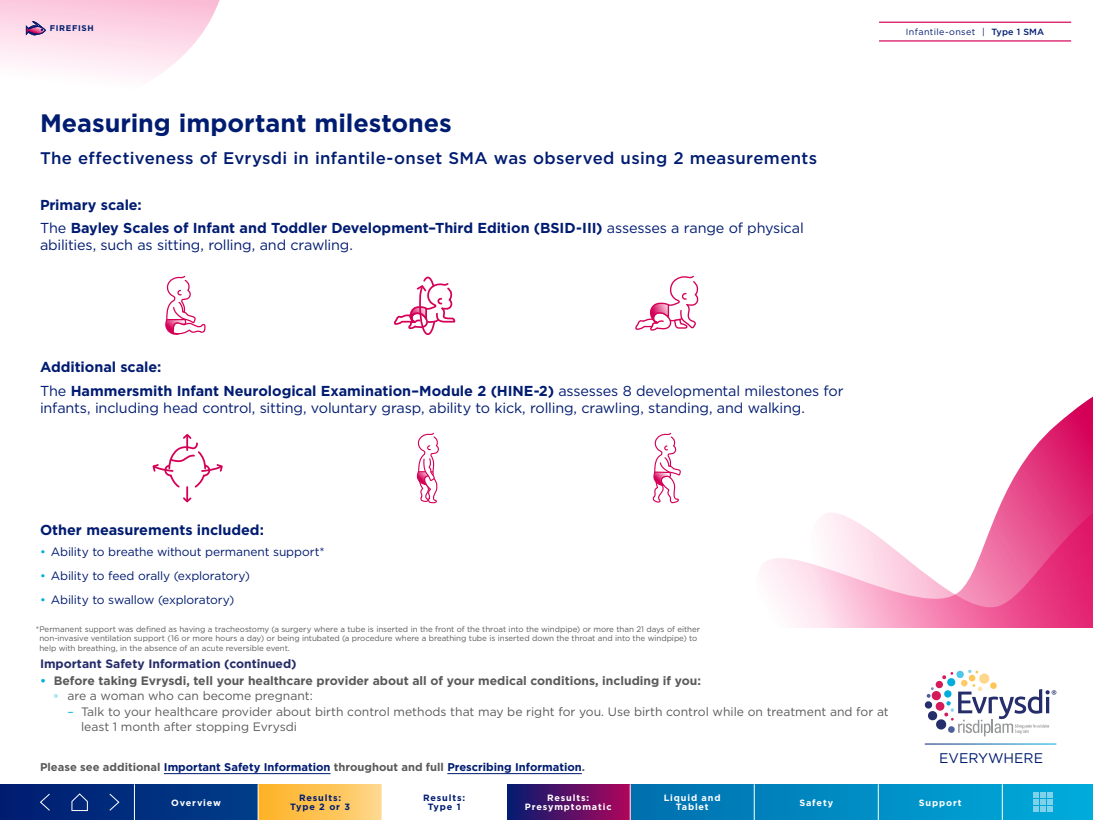
<style>
.page{position:relative;width:1093px;height:820px;background:#fff}
.page>*{position:absolute;margin:0;border:0;box-sizing:border-box;transform-origin:0 0}
.t1{font:700 25.2px "Gotham";color:#001c71}
.t2{font:500 16.8px "Gotham";letter-spacing:.02em;color:#001c71}
.t3{font:700 14.4px/23.5px "Gotham";letter-spacing:-.005em;color:#001c71}
.t4{font:14.4px "Gotham";letter-spacing:-.015em;color:#001c71}
.t5{font:14px "Gotham";color:#001c71}
.t6{font:12.16px/15.2px "Gotham";color:#5a5a5a}
.t7{font:700 12.16px/15.2px "Gotham";color:#5a5a5a}
.t8{font:700 12.16px "Gotham";color:#252c6a}
.t9{font:12px "Gotham";letter-spacing:-.01em;color:#001c71}
.t10{font:700 11.2px "Gotham";color:#001c71}
.t11{font:700 9.12px/9.1px "Gotham";letter-spacing:.095em;color:#fff;text-align:center}
.t12{font:700 9.12px/9.1px "Gotham";letter-spacing:.095em;color:#001c71;text-align:center}
.t13{font:8.96px "Gotham";letter-spacing:.04em;color:#001c71}
.t14{font:700 8.24px "Gotham";letter-spacing:.08em;color:#001c71}
.t15{font:8px/9.6px "Gotham";letter-spacing:-.005em;color:#5a5a5a}
.s1{font-weight:400}
.s2{font-weight:500}
.s3{color:#00aedd}
.s4{font-family:"Arial";font-weight:400;color:#00aedd}
.s5{color:#5a5a5a}
</style>
<div class="page">
<svg style="left:761px;top:396px;width:332px;height:209px"></svg>
<svg style="left:785px;top:512px;width:308px;height:116px"></svg>
<hr style="left:879px;top:40px;width:192px;height:2px;background:#d50057">
<hr style="left:879px;top:22px;width:192px;height:1px;background:#d50057">
<svg style="left:0;top:0;width:220px;height:79px"></svg>
<svg style="left:165px;top:275px;width:41px;height:60px"></svg>
<svg style="left:417px;top:433px;width:22px;height:70px"></svg>
<svg style="left:653px;top:433px;width:27px;height:70px"></svg>
<svg style="left:394px;top:276px;width:61px;height:59px"></svg>
<svg style="left:635px;top:275px;width:63px;height:56px"></svg>
<svg style="left:153px;top:434px;width:70px;height:68px"></svg>
<hr style="left:164px;top:773px;width:166px;height:1px;background:#001c71">
<hr style="left:447px;top:773px;width:135px;height:1px;background:#001c71">
<svg style="left:925px;top:669px;width:131px;height:67px"></svg>
<svg style="left:0;top:784px;width:1093px;height:35px;background:#006cac"></svg>
<div style="left:506px;top:783px;width:124px;height:36px;background:linear-gradient(to right,#001c71,#ae055b)"></div>
<div style="left:258px;top:783px;width:124px;height:36px;background:linear-gradient(to right,#feb121,#fed688)"></div>
<hr style="left:134px;top:783px;width:1px;height:36px;background:#fff">
<hr style="left:258px;top:783px;width:1px;height:36px;background:#fff">
<hr style="left:506px;top:783px;width:1px;height:36px;background:#fff">
<hr style="left:630px;top:783px;width:1px;height:36px;background:#fff">
<hr style="left:878px;top:783px;width:1px;height:36px;background:#fff">
<hr style="left:754px;top:783px;width:1px;height:36px;background:#fff">
<hr style="left:1002px;top:783px;width:1px;height:36px;background:#fff">
<svg style="left:1032px;top:791px;width:21px;height:20px"></svg>
<svg style="left:39px;top:792px;width:12px;height:19px"></svg>
<svg style="left:109px;top:792px;width:11px;height:19px"></svg>
<svg style="left:71px;top:792px;width:17px;height:18px"></svg>
<div style="left:382px;top:781px;width:124px;height:38px;background:#fff"></div>
<p class="t14" style="left:50px;top:23px;width:46px">FIREFISH</p>
<h1 class="t1" style="left:40px;top:106px;width:413px">Measuring important milestones</h1>
<h2 class="t2" style="left:40px;top:147px;width:779px">The effectiveness of Evrysdi in infantile-onset SMA was observed using 2 measurements</h2>
<h3 class="t3" style="left:40px;top:192px;width:765px">Primary scale:<br><span class="s1">The</span> Bayley Scales of Infant and Toddler Development–Third Edition (BSID-III) <span class="s1">assesses a range of physical</span></h3>
<h3 class="t4" style="left:40px;top:236px;width:314px">abilities, such as sitting, rolling, and crawling.</h3>
<p class="t13" style="left:906px;top:26px;width:140px">Infantile-onset | <span class="s2">Type 1 SMA</span></p>
<h3 class="t3" style="left:40px;top:355px;width:805px">Additional scale:<br><span class="s1">The</span> Hammersmith Infant Neurological Examination–Module 2 (HINE-2) <span class="s1">assesses 8 developmental milestones for</span></h3>
<h3 class="t4" style="left:40px;top:398px;width:766px">infants, including head control, sitting, voluntary grasp, ability to kick, rolling, crawling, standing, and walking.</h3>
<h3 class="t3" style="left:40px;top:517px;width:225px">Other measurements included:</h3>
<h3 class="t9" style="left:40px;top:544px;width:286px"><span class="s3">•</span> Ability to breathe without permanent support*</h3>
<h3 class="t9" style="left:40px;top:567px;width:211px"><span class="s3">•</span> Ability to feed orally (exploratory)</h3>
<h3 class="t9" style="left:40px;top:591px;width:196px"><span class="s3">•</span> Ability to swallow (exploratory)</h3>
<p class="t15" style="left:39px;top:623px;width:662px;text-indent:-3px">*Permanent support was defined as having a tracheostomy (a surgery where a tube is inserted in the front of the throat into the windpipe) or more than 21 days of either non-invasive ventilation support (16 or more hours a day) or being intubated (a procedure where a breathing tube is inserted down the throat and into the windpipe) to help with breathing, in the absence of an acute reversible event.</p>
<h3 class="t8" style="left:40px;top:655px;width:258px">Important Safety Information (continued)</h3>
<h3 class="t7" style="left:54px;top:672px;width:649px;text-indent:-14px"><span class="s3">•</span> Before taking Evrysdi, tell your healthcare provider about all of your medical conditions, including if you: <span class="s4">◦</span> <span class="s1">are a woman who can become pregnant:</span></h3>
<h3 class="t6" style="left:81px;top:703px;width:809px;text-indent:-14px"><span class="s3">–</span> Talk to your healthcare provider about birth control methods that may be right for you. Use birth control while on treatment and for at least 1 month after stopping Evrysdi</h3>
<h3 class="t10" style="left:40px;top:759px;width:546px"><span class="s5">Please see additional</span> Important Safety Information <span class="s5">throughout and full</span> Prescribing Information<span class="s5">.</span></h3>
<h3 class="t5" style="left:939px;top:748px;width:105px">EVERYWHERE</h3>
<p class="t11" style="left:171px;top:797px;width:51px">Overview</p>
<p class="t11" style="left:664px;top:793px;width:58px">Liquid and<br>Tablet</p>
<p class="t11" style="left:799px;top:797px;width:35px">Safety</p>
<p class="t11" style="left:919px;top:797px;width:44px">Support</p>
<p class="t12" style="left:290px;top:793px;width:61px">Results:<br>Type 2 or 3</p>
<p class="t12" style="left:423px;top:793px;width:44px">Results:<br>Type 1</p>
<p class="t11" style="left:525px;top:793px;width:88px">Results:<br>Presymptomatic</p>
</div>
